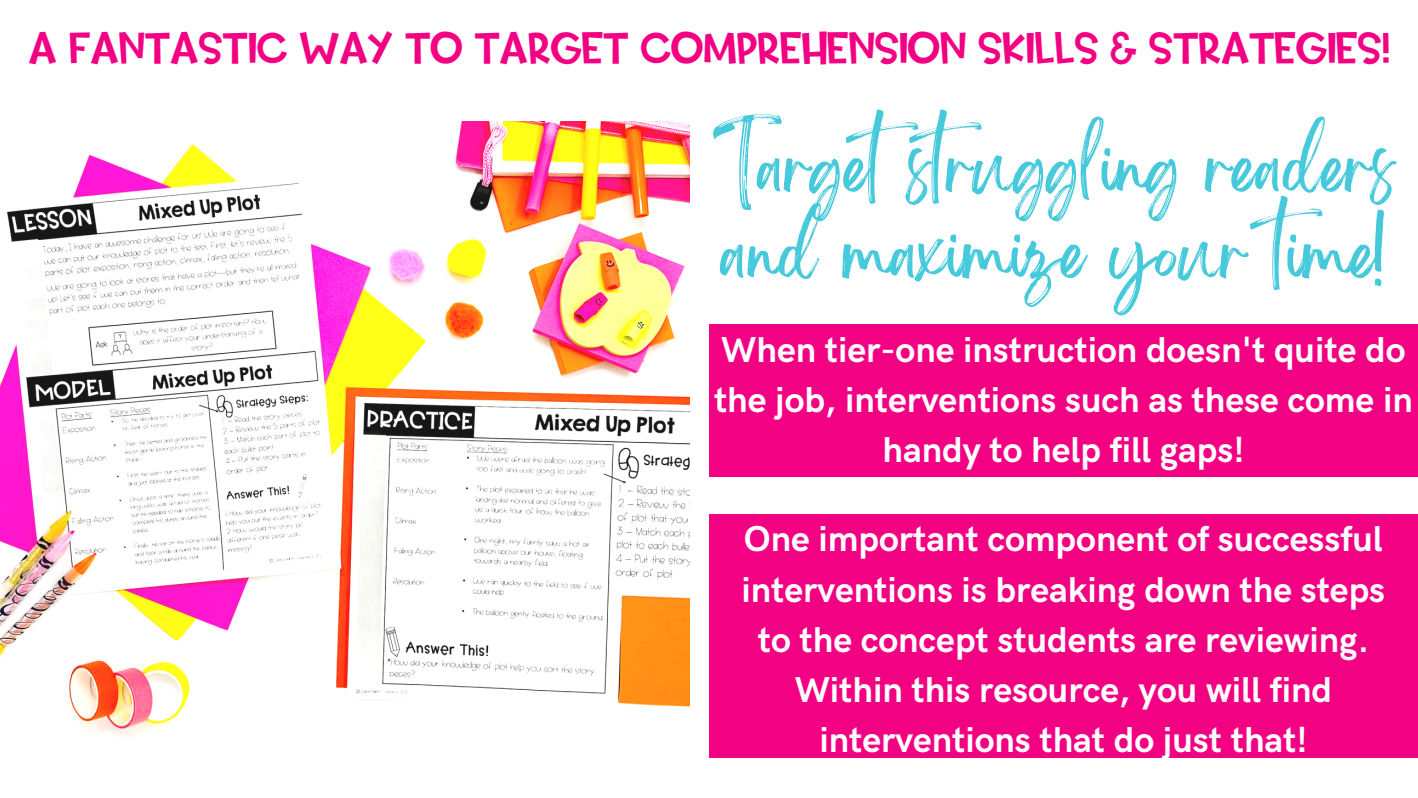
<style>
.page{position:relative;width:1418px;height:798px;background:#fff}
.page>*{position:absolute;margin:0;border:0;box-sizing:border-box;transform-origin:0 0}
.t1{font:62px/86.3px "Brightwall";color:#47c9dc}
.t2{font:40px "AG Sorry Not Sorry";color:#f30183}
.t3{font:700 36px/50.3px "HK Grotesk";color:#fff;text-align:center}
</style>
<div class="page">
<img style="left:0;top:121px;width:689px;height:618px">
<div style="left:709px;top:324px;width:709px;height:152px;background:#f30183"></div>
<div style="left:709px;top:513px;width:709px;height:243px;background:#f30183"></div>
<p class="t2" style="left:29px;top:22px;width:1362px">A FANTASTIC WAY TO TARGET COMPREHENSION SKILLS &amp; STRATEGIES!</p>
<p class="t1" style="left:713px;top:138px;width:683px">Targetstruggling readers and maximize your time!</p>
<p class="t3" style="left:714px;top:326px;width:700px">When tier-one instruction doesn't quite do the job, interventions such as these come in handy to help fill gaps!</p>
<p class="t3" style="left:741px;top:515px;width:645px">One important component of successful interventions is breaking down the steps to the concept students are reviewing.<br>Within this resource, you will find interventions that do just that!</p>
</div>
